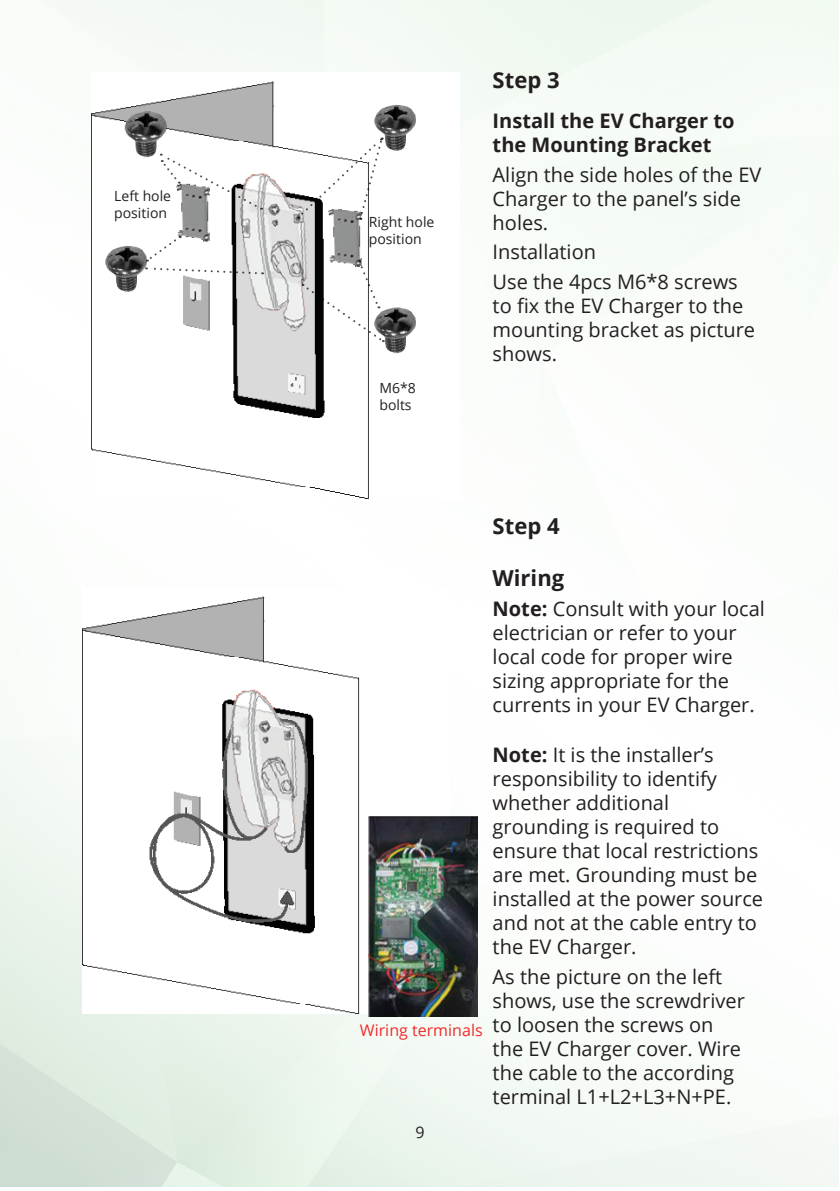
<style>
.page{position:relative;width:840px;height:1191px;background:#fff}
.page>*{position:absolute;margin:0;border:0;box-sizing:border-box;transform-origin:0 0}
.t1{font:700 22px "Open Sans";color:#231f20}
.t2{font:20px/24px "Open Sans";color:#231f20}
.t3{font:700 20px/24px "Open Sans";color:#231f20}
.t4{font:16px "Open Sans";color:#ee2d2d}
.t5{font:16px "Open Sans";color:#231f20}
.t6{font:14px/16.8px "Open Sans";color:#231f20}
.s1{font-weight:700}
</style>
<div class="page">
<img style="left:0;top:0;width:838px;height:1186px">
<img style="left:92px;top:72px;width:367px;height:426px">
<img style="left:341px;top:83px;width:118px;height:89px">
<img style="left:341px;top:285px;width:118px;height:89px">
<img style="left:92px;top:90px;width:118px;height:26px">
<img style="left:72px;top:224px;width:20px;height:89px">
<svg style="left:92px;top:116px;width:291px;height:226px"></svg>
<img style="left:82px;top:588px;width:367px;height:425px">
<img style="left:368px;top:817px;width:109px;height:200px">
<p class="t6" style="left:114px;top:187px;width:58px">Left hole position</p>
<p class="t6" style="left:368px;top:213px;width:67px">Right hole position</p>
<p class="t6" style="left:379px;top:379px;width:38px">M6*8 bolts</p>
<p class="t1" style="left:492px;top:64px;width:68px">Step 3</p>
<p class="t3" style="left:492px;top:108px;width:243px">Install the EV Charger to the Mounting Bracket</p>
<p class="t2" style="left:492px;top:162px;width:270px">Align the side holes of the EV<br>Charger to the panel’s side holes.</p>
<p class="t2" style="left:492px;top:237px;width:246px;line-height:29.6px">Installation<br>Use the 4pcs M6*8 screws</p>
<p class="t2" style="left:492px;top:293px;width:264px">to fix the EV Charger to the mounting bracket as picture shows.</p>
<p class="t4" style="left:359px;top:1019px;width:124px">Wiring terminals</p>
<p class="t5" style="left:415px;top:1121px;width:11px">9</p>
<p class="t1" style="left:492px;top:511px;width:68px">Step 4</p>
<p class="t1" style="left:492px;top:563px;width:73px">Wiring</p>
<p class="t2" style="left:492px;top:596px;width:273px"><span class="s1">Note:</span> Consult with your local electrician or refer to your local code for proper wire sizing appropriate for the currents in your EV Charger.</p>
<p class="t2" style="left:492px;top:742px;width:272px"><span class="s1">Note:</span> It is the installer’s responsibility to identify whether additional grounding is required to ensure that local restrictions are met. Grounding must be installed at the power source and not at the cable entry to the EV Charger.</p>
<p class="t2" style="left:492px;top:964px;width:253px">As the picture on the left shows, use the screwdriver to loosen the screws on the EV Charger cover. Wire the cable to the according terminal L1+L2+L3+N+PE.</p>
</div>
